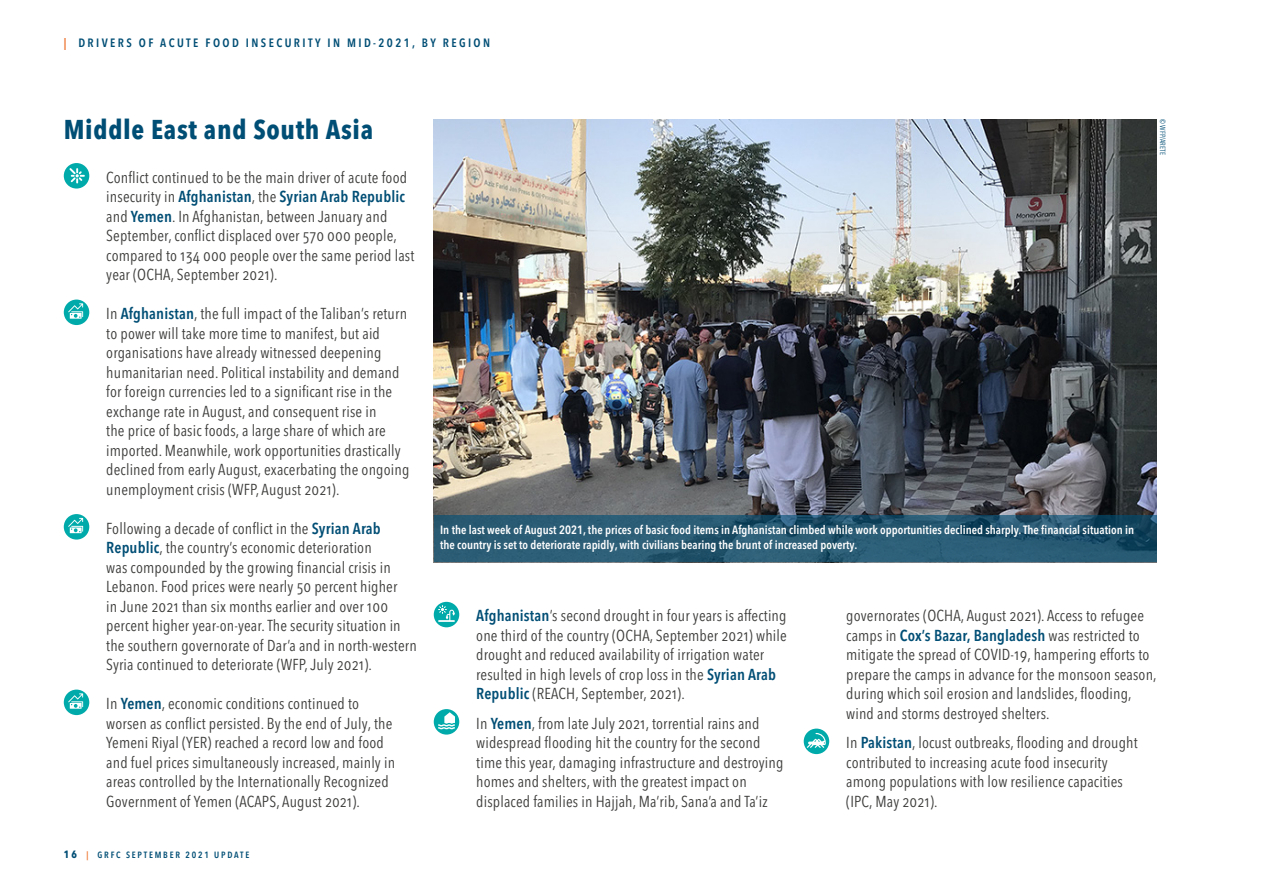
<style>
.page{position:relative;width:1263px;height:893px;background:#fff}
.page>*{position:absolute;margin:0;border:0;box-sizing:border-box;transform-origin:0 0}
.t1{font:700 condensed 27px "Avenir Next LT Pro";letter-spacing:.025em;color:#004e75}
.t2{font:condensed 15.75px/19.5px "Avenir Next LT Pro";letter-spacing:.01em;color:#3c3c3b}
.t3{font:600 condensed 12px/15px "Avenir Next LT Pro";color:#fff}
.t4{font:600 condensed 12px "Avenir Next LT Pro";letter-spacing:.2em;color:#004e75}
.t5{font:600 condensed 9px "Avenir Next LT Pro";letter-spacing:.2em;color:#004e75}
.t6{font:condensed 7.5px "Avenir Next LT Pro";color:#004e75}
.s1{color:#ee7633}
.s2{font-weight:600;color:#004e75}
.s3{font-weight:700;font-size:10.5px}
</style>
<div class="page">
<div style="left:64px;top:163px;width:25px;height:26px;background:#0aa;border-radius:50%"></div>
<svg style="left:69px;top:168px;width:16px;height:15px"></svg>
<div style="left:64px;top:300px;width:25px;height:25px;background:#0aa;border-radius:50%"></div>
<svg style="left:68px;top:303px;width:15px;height:16px"></svg>
<svg style="left:64px;top:514px;width:25px;height:26px"></svg>
<svg style="left:68px;top:518px;width:15px;height:15px"></svg>
<div style="left:64px;top:690px;width:25px;height:25px;background:#0aa;border-radius:50%"></div>
<svg style="left:68px;top:693px;width:15px;height:16px"></svg>
<div style="left:434px;top:602px;width:25px;height:25px;background:#0aa;border-radius:50%"></div>
<svg style="left:438px;top:605px;width:17px;height:17px"></svg>
<svg style="left:434px;top:709px;width:25px;height:26px"></svg>
<svg style="left:438px;top:712px;width:17px;height:17px"></svg>
<div style="left:804px;top:729px;width:25px;height:25px;background:#0aa;border-radius:50%"></div>
<svg style="left:807px;top:733px;width:19px;height:15px"></svg>
<img style="left:434px;top:120px;width:723px;height:443px">
<svg style="left:434px;top:516px;width:723px;height:46px;background:#275872"></svg>
<p class="t4" style="left:64px;top:36px;width:428px"><span class="s1">|</span> DRIVERS OF ACUTE FOOD INSECURITY IN MID-2021, BY REGION</p>
<h1 class="t1" style="left:64px;top:113px;width:311px">Middle East and South Asia</h1>
<p class="t2" style="left:106px;top:167px;width:310px">Conflict continued to be the main driver of acute food insecurity in <span class="s2">Afghanistan</span>, the <span class="s2">Syrian Arab Republic </span>and <span class="s2">Yemen</span>. In Afghanistan, between January and September, conflict displaced over 570 000 people, compared to 134 000 people over the same period last year (OCHA, September 2021).</p>
<p class="t2" style="left:106px;top:304px;width:305px">In <span class="s2">Afghanistan</span>, the full impact of the Taliban’s return to power will take more time to manifest, but aid organisations have already witnessed deepening humanitarian need. Political instability and demand for foreign currencies led to a significant rise in the exchange rate in August, and consequent rise in<br>the price of basic foods, a large share of which are imported. Meanwhile, work opportunities drastically declined from early August, exacerbating the ongoing unemployment crisis (WFP, August 2021).</p>
<p class="t2" style="left:106px;top:518px;width:312px">Following a decade of conflict in the <span class="s2">Syrian Arab Republic</span>, the country’s economic deterioration<br>was compounded by the growing financial crisis in Lebanon. Food prices were nearly 50 percent higher<br>in June 2021 than six months earlier and over 100 percent higher year-on-year. The security situation in the southern governorate of Dar’a and in north-western Syria continued to deteriorate (WFP, July 2021).</p>
<p class="t2" style="left:106px;top:694px;width:290px">In <span class="s2">Yemen</span>, economic conditions continued to worsen as conflict persisted. By the end of July, the Yemeni Riyal (YER) reached a record low and food and fuel prices simultaneously increased, mainly in areas controlled by the Internationally Recognized Government of Yemen (ACAPS, August 2021).</p>
<p class="t5" style="left:64px;top:850px;width:187px"><span class="s3">16</span> <span class="s1">|</span> GRFC SEPTEMBER 2021 UPDATE</p>
<p class="t6" style="left:1167px;top:119px;width:37px;rotate:90deg">© WFP/ARETE</p>
<p class="t3" style="left:440px;top:522px;width:695px">In the last week of August 2021, the prices of basic food items in Afghanistan climbed while work opportunities declined sharply. The financial situation in the country is set to deteriorate rapidly, with civilians bearing the brunt of increased poverty.</p>
<p class="t2" style="left:476px;top:606px;width:312px"><span class="s2">Afghanistan</span>’s second drought in four years is affecting one third of the country (OCHA, September 2021) while drought and reduced availability of irrigation water resulted in high levels of crop loss in the <span class="s2">Syrian Arab Republic</span> (REACH, September, 2021).</p>
<p class="t2" style="left:476px;top:713px;width:309px">In <span class="s2">Yemen</span>, from late July 2021, torrential rains and widespread flooding hit the country for the second time this year, damaging infrastructure and destroying homes and shelters, with the greatest impact on displaced families in Hajjah, Ma’rib, Sana’a and Ta’iz</p>
<p class="t2" style="left:846px;top:606px;width:312px">governorates (OCHA, August 2021). Access to refugee camps in <span class="s2">Cox’s Bazar, Bangladesh</span> was restricted to mitigate the spread of COVID-19, hampering efforts to prepare the camps in advance for the monsoon season, during which soil erosion and landslides, flooding, wind and storms destroyed shelters.</p>
<p class="t2" style="left:846px;top:733px;width:293px">In <span class="s2">Pakistan</span>, locust outbreaks, flooding and drought contributed to increasing acute food insecurity among populations with low resilience capacities (IPC, May 2021).</p>
</div>
